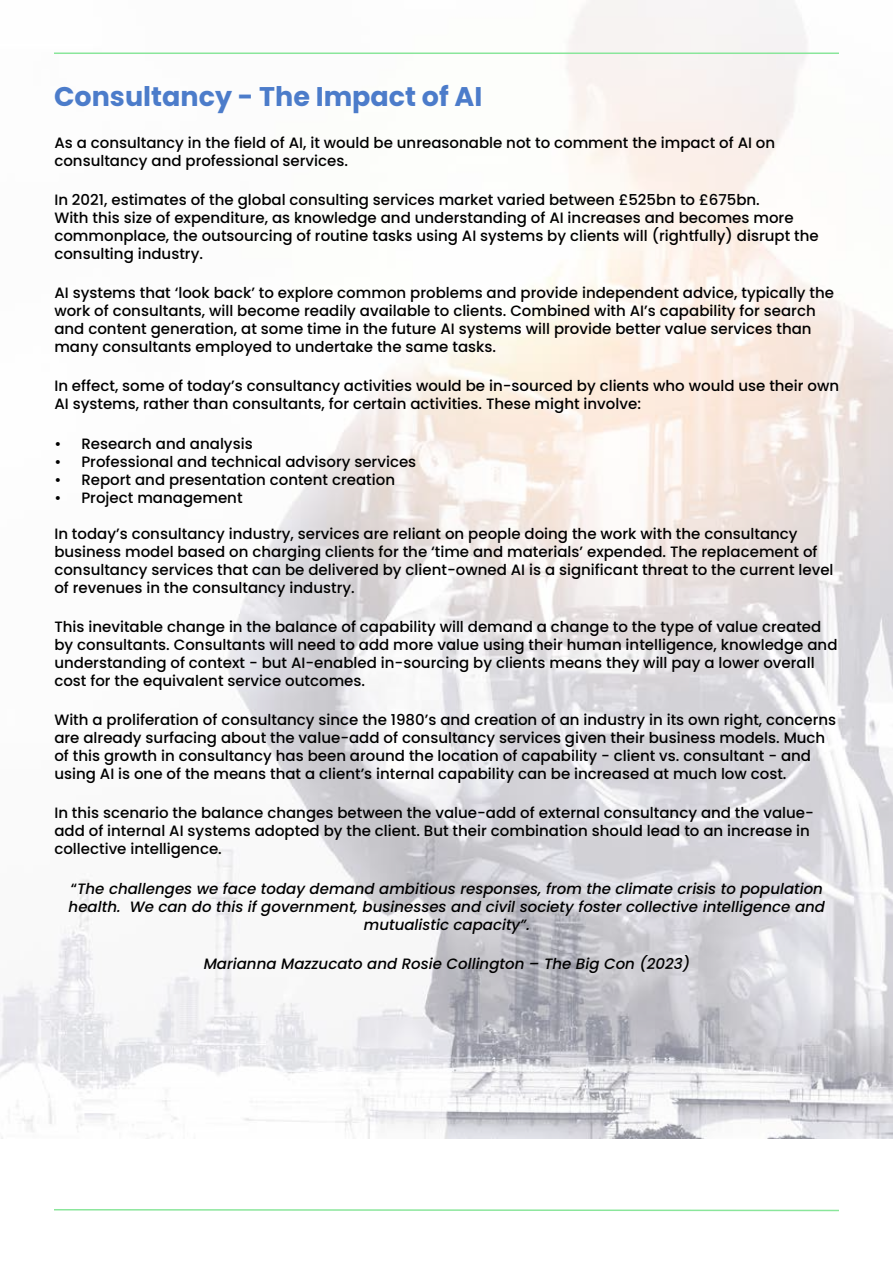
<style>
.page{position:relative;width:893px;height:1263px;background:#fff}
.page>*{position:absolute;margin:0;border:0;box-sizing:border-box;transform-origin:0 0}
.t1{font:700 27px "Poppins";color:#4c7cca}
.t2{font:500 15px/18px "Poppins";color:#000}
.t3{font:italic 500 15px/18px "Poppins";color:#000;text-align:center}
.s1{font-style:normal}
</style>
<div class="page">
<img style="left:0;top:0;width:893px;height:1138px">
<hr style="left:54px;top:53px;width:785px;height:1px;background:#8ae69b">
<svg style="left:54px;top:1209px;width:785px;height:3px"></svg>
<h1 class="t1" style="left:54px;top:81px;width:430px">Consultancy - The Impact of AI</h1>
<p class="t2" style="left:54px;top:134px;width:722px">As a consultancy in the field of AI, it would be unreasonable not to comment the impact of AI on consultancy and professional services.</p>
<p class="t2" style="left:54px;top:191px;width:766px">In 2021, estimates of the global consulting services market varied between £525bn to £675bn.<br>With this size of expenditure, as knowledge and understanding of AI increases and becomes more commonplace, the outsourcing of routine tasks using AI systems by clients will (rightfully) disrupt the consulting industry.</p>
<p class="t2" style="left:54px;top:284px;width:781px">AI systems that ‘look back’ to explore common problems and provide independent advice, typically the work of consultants, will become readily available to clients. Combined with AI’s capability for search and content generation, at some time in the future AI systems will provide better value services than many consultants employed to undertake the same tasks.</p>
<p class="t2" style="left:54px;top:377px;width:786px">In effect, some of today’s consultancy activities would be in-sourced by clients who would use their own<br>AI systems, rather than consultants, for certain activities. These might involve:</p>
<p class="t2" style="left:54px;top:435px;width:200px">• Research and analysis</p>
<p class="t2" style="left:54px;top:453px;width:363px">• Professional and technical advisory services</p>
<p class="t2" style="left:54px;top:471px;width:342px">• Report and presentation content creation</p>
<p class="t2" style="left:54px;top:489px;width:190px">• Project management</p>
<p class="t2" style="left:54px;top:525px;width:781px">In today’s consultancy industry, services are reliant on people doing the work with the consultancy business model based on charging clients for the ‘time and materials’ expended. The replacement of consultancy services that can be delivered by client-owned AI is a significant threat to the current level of revenues in the consultancy industry.</p>
<p class="t2" style="left:54px;top:618px;width:785px">This inevitable change in the balance of capability will demand a change to the type of value created by consultants. Consultants will need to add more value using their human intelligence, knowledge and understanding of context - but AI-enabled in-sourcing by clients means they will pay a lower overall cost for the equivalent service outcomes.</p>
<p class="t2" style="left:54px;top:711px;width:783px">With a proliferation of consultancy since the 1980’s and creation of an industry in its own right, concerns are already surfacing about the value-add of consultancy services given their business models. Much of this growth in consultancy has been around the location of capability - client vs. consultant - and using AI is one of the means that a client’s internal capability can be increased at much low cost.</p>
<p class="t2" style="left:54px;top:804px;width:761px">In this scenario the balance changes between the value-add of external consultancy and the value&shy;add of internal AI systems adopted by the client. But their combination should lead to an increase in collective intelligence.</p>
<p class="t3" style="left:69px;top:880px;width:758px"><span class="s1">“</span>The challenges we face today demand ambitious responses, from the climate crisis to population health. We can do this if government, businesses and civil society foster collective intelligence and mutualistic capacity”.</p>
<p class="t3" style="left:204px;top:955px;width:488px">Marianna Mazzucato and Rosie Collington – The Big Con (2023)</p>
</div>
